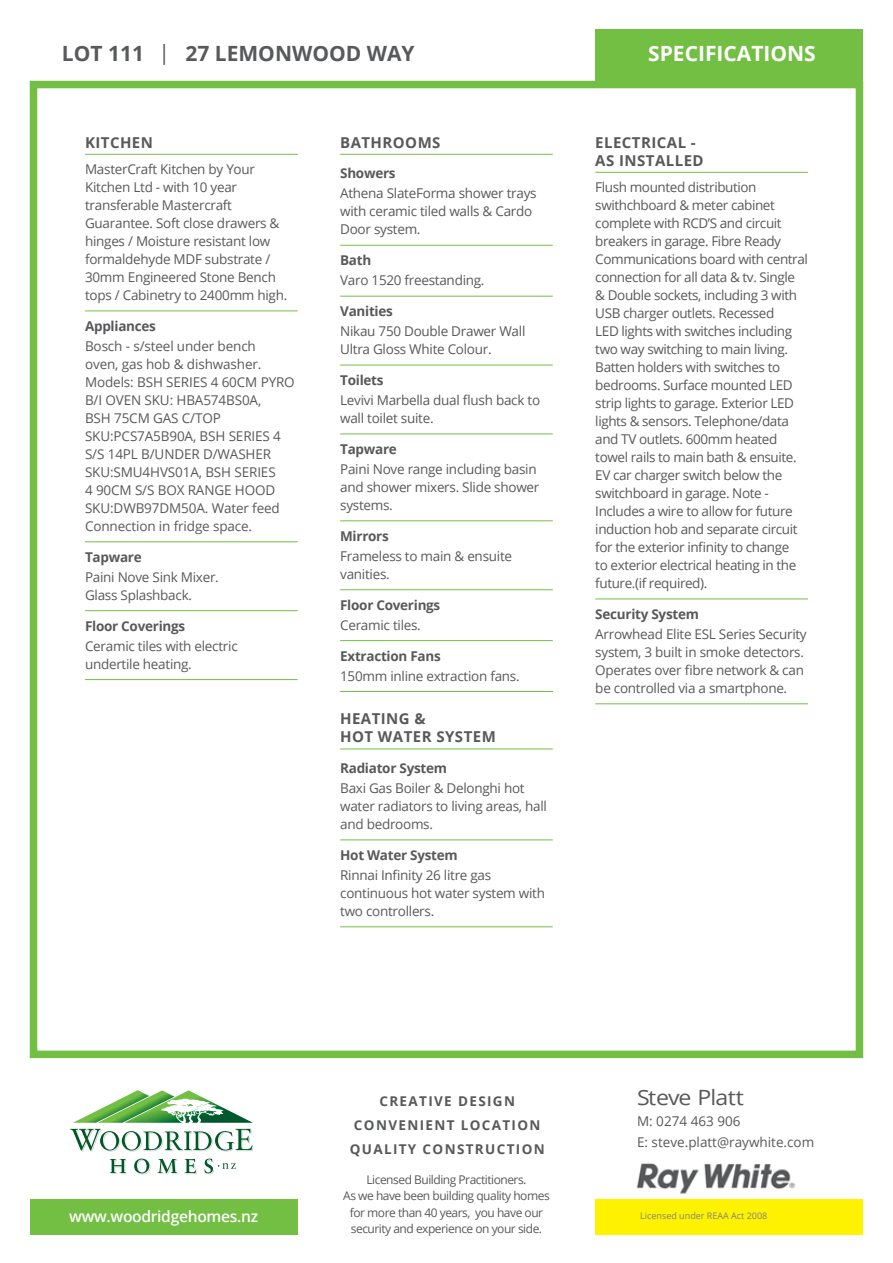
<style>
.page{position:relative;width:893px;height:1263px;background:#fff}
.page>*{position:absolute;margin:0;border:0;box-sizing:border-box;transform-origin:0 0}
.t1{font:700 21px "Open Sans";color:#58595b}
.t2{font:700 21px "Open Sans";color:#fff}
.t3{font:21px "Open Sans";letter-spacing:-.035em;color:#58595b;scale:1.1 1}
.t4{font:600 15.6px "Open Sans";letter-spacing:-.02em;color:#fff}
.t5{font:700 15px/18px "Open Sans";letter-spacing:.03em;color:#58595b}
.t6{font:13.5px/18px "Open Sans";letter-spacing:-.02em;color:#58595b}
.t7{font:700 13.5px "Open Sans";letter-spacing:-.02em;color:#58595b}
.t8{font:700 13.5px/24px "Open Sans";letter-spacing:.1em;color:#58595b;text-align:center}
.t9{font:13.5px/21px "Open Sans";color:#58595b}
.t10{font:12px/16.5px "Open Sans";letter-spacing:-.04em;color:#58595b;text-align:center}
.t11{font:9px "Open Sans";color:#808285}
.s1{font-weight:400}
</style>
<div class="page">
<div style="left:30px;top:81px;width:833px;height:977px;border:8px solid #72bf44"></div>
<div style="left:595px;top:30px;width:268px;height:51px;background:#72bf44"></div>
<div style="left:30px;top:1199px;width:268px;height:36px;background:#72bf44"></div>
<svg style="left:73px;top:1090px;width:137px;height:33px"></svg>
<svg style="left:70px;top:1129px;width:184px;height:45px"></svg>
<div style="left:595px;top:1199px;width:268px;height:36px;background:#fff200"></div>
<img style="left:636px;top:1163px;width:160px;height:31px">
<hr style="left:85px;top:154px;width:213px;height:1px;background:#72bf44">
<hr style="left:85px;top:311px;width:213px;height:1px;background:#72bf44">
<hr style="left:85px;top:541px;width:213px;height:1px;background:#72bf44">
<hr style="left:85px;top:610px;width:213px;height:1px;background:#72bf44">
<hr style="left:85px;top:679px;width:213px;height:1px;background:#72bf44">
<hr style="left:595px;top:172px;width:213px;height:1px;background:#72bf44">
<hr style="left:595px;top:599px;width:213px;height:1px;background:#72bf44">
<hr style="left:595px;top:703px;width:213px;height:1px;background:#72bf44">
<hr style="left:340px;top:154px;width:213px;height:1px;background:#72bf44">
<hr style="left:340px;top:245px;width:213px;height:1px;background:#72bf44">
<hr style="left:340px;top:296px;width:213px;height:1px;background:#72bf44">
<hr style="left:340px;top:365px;width:213px;height:1px;background:#72bf44">
<hr style="left:340px;top:434px;width:213px;height:1px;background:#72bf44">
<hr style="left:340px;top:521px;width:213px;height:1px;background:#72bf44">
<hr style="left:340px;top:589px;width:213px;height:1px;background:#72bf44">
<hr style="left:340px;top:640px;width:213px;height:1px;background:#72bf44">
<hr style="left:340px;top:691px;width:213px;height:1px;background:#72bf44">
<hr style="left:340px;top:748px;width:213px;height:1px;background:#72bf44">
<hr style="left:340px;top:840px;width:213px;height:1px;background:#72bf44">
<hr style="left:340px;top:926px;width:213px;height:1px;background:#72bf44">
<h1 class="t1" style="left:62px;top:39px;width:354px">LOT 111 <span class="s1">|</span> 27 LEMONWOOD WAY</h1>
<p class="t5" style="left:85px;top:133px;width:69px">KITCHEN</p>
<p class="t6" style="left:85px;top:160px;width:204px">MasterCraft Kitchen by Your<br>Kitchen Ltd - with 10 year transferable Mastercraft<br>Guarantee. Soft close drawers &amp; hinges / Moisture resistant low formaldehyde MDF substrate /<br>30mm Engineered Stone Bench tops / Cabinetry to 2400mm high.</p>
<p class="t7" style="left:85px;top:316px;width:72px">Appliances</p>
<p class="t6" style="left:85px;top:337px;width:211px">Bosch - s/steel under bench<br>oven, gas hob &amp; dishwasher.<br>Models: BSH SERIES 4 60CM PYRO<br>B/I OVEN SKU: HBA574BS0A,<br>BSH 75CM GAS C/TOP<br>SKU:PCS7A5B90A, BSH SERIES 4<br>S/S 14PL B/UNDER D/WASHER<br>SKU:SMU4HVS01A, BSH SERIES<br>4 90CM S/S BOX RANGE HOOD<br>SKU:DWB97DM50A. Water feed<br>Connection in fridge space.</p>
<p class="t7" style="left:85px;top:547px;width:58px">Tapware</p>
<p class="t6" style="left:85px;top:567px;width:135px">Paini Nove Sink Mixer.<br>Glass Splashback.</p>
<p class="t7" style="left:85px;top:616px;width:102px">Floor Coverings</p>
<p class="t6" style="left:85px;top:636px;width:154px">Ceramic tiles with electric undertile heating.</p>
<p class="t5" style="left:340px;top:133px;width:102px">BATHROOMS</p>
<p class="t7" style="left:340px;top:164px;width:57px">Showers</p>
<p class="t6" style="left:340px;top:184px;width:198px">Athena SlateForma shower trays with ceramic tiled walls &amp; Cardo<br>Door system.</p>
<p class="t7" style="left:340px;top:251px;width:33px">Bath</p>
<p class="t6" style="left:340px;top:271px;width:146px">Varo 1520 freestanding.</p>
<p class="t7" style="left:340px;top:302px;width:54px">Vanities</p>
<p class="t6" style="left:340px;top:322px;width:187px">Nikau 750 Double Drawer Wall<br>Ultra Gloss White Colour.</p>
<p class="t7" style="left:340px;top:370px;width:45px">Toilets</p>
<p class="t6" style="left:340px;top:391px;width:201px">Levivi Marbella dual flush back to wall toilet suite.</p>
<p class="t7" style="left:340px;top:439px;width:58px">Tapware</p>
<p class="t6" style="left:340px;top:460px;width:201px">Paini Nove range including basin and shower mixers. Slide shower systems.</p>
<p class="t7" style="left:340px;top:526px;width:50px">Mirrors</p>
<p class="t6" style="left:340px;top:547px;width:173px">Frameless to main &amp; ensuite vanities.</p>
<p class="t7" style="left:340px;top:595px;width:102px">Floor Coverings</p>
<p class="t6" style="left:340px;top:615px;width:82px">Ceramic tiles.</p>
<p class="t7" style="left:340px;top:646px;width:102px">Extraction Fans</p>
<p class="t6" style="left:340px;top:666px;width:181px">150mm inline extraction fans.</p>
<p class="t5" style="left:340px;top:709px;width:157px">HEATING &amp;<br>HOT WATER SYSTEM</p>
<p class="t7" style="left:340px;top:758px;width:108px">Radiator System</p>
<p class="t6" style="left:340px;top:779px;width:208px">Baxi Gas Boiler &amp; Delonghi hot water radiators to living areas, hall and bedrooms.</p>
<p class="t7" style="left:340px;top:845px;width:119px">Hot Water System</p>
<p class="t6" style="left:340px;top:866px;width:206px">Rinnai Infinity 26 litre gas continuous hot water system with two controllers.</p>
<h1 class="t2" style="left:648px;top:39px;width:169px">SPECIFICATIONS</h1>
<p class="t5" style="left:595px;top:133px;width:110px">ELECTRICAL -<br>AS INSTALLED</p>
<p class="t6" style="left:595px;top:178px;width:214px">Flush mounted distribution swithchboard &amp; meter cabinet complete with RCD’S and circuit breakers in garage. Fibre Ready<br>Communications board with central connection for all data &amp; tv. Single &amp; Double sockets, including 3 with<br>USB charger outlets. Recessed<br>LED lights with switches including two way switching to main living.<br>Batten holders with switches to bedrooms. Surface mounted LED strip lights to garage. Exterior LED lights &amp; sensors. Telephone/data and TV outlets. 600mm heated towel rails to main bath &amp; ensuite.<br>EV car charger switch below the switchboard in garage. Note -<br>Includes a wire to allow for future induction hob and separate circuit for the exterior infinity to change<br>to exterior electrical heating in the future.(if required).</p>
<p class="t7" style="left:595px;top:604px;width:105px">Security System</p>
<p class="t6" style="left:595px;top:625px;width:213px">Arrowhead Elite ESL Series Security system, 3 built in smoke detectors.<br>Operates over fibre network &amp; can be controlled via a smartphone.</p>
<p class="t8" style="left:350px;top:1088px;width:197px">CREATIVE DESIGN<br>CONVENIENT LOCATION<br>QUALITY CONSTRUCTION</p>
<h1 class="t3" style="left:637px;top:1083px;width:99px">Steve Platt</h1>
<p class="t9" style="left:637px;top:1110px;width:179px">M: 0274 463 906<br>E: steve.platt@raywhite.com</p>
<p class="t10" style="left:343px;top:1171px;width:208px">Licensed Building Practitioners.<br>As we have been building quality homes for more than 40 years, you have our security and experience on your side.</p>
<p class="t4" style="left:69px;top:1205px;width:190px">www.woodridgehomes.nz</p>
<p class="t11" style="left:640px;top:1210px;width:129px">Licensed under REAA Act 2008</p>
</div>
